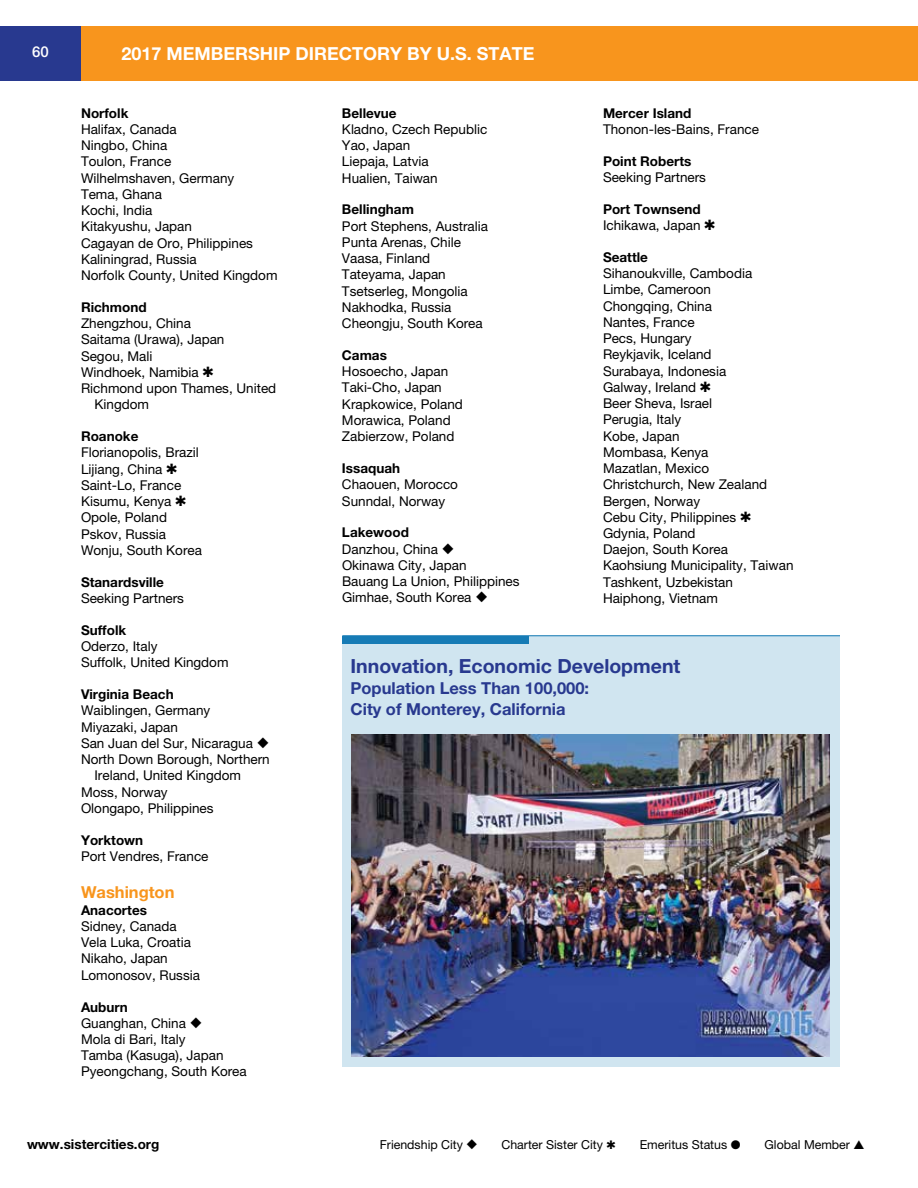
<style>
.page{position:relative;width:918px;height:1188px;background:#fff}
.page>*{position:absolute;margin:0;border:0;box-sizing:border-box;transform-origin:0 0}
.t1{font:700 19.5px "Helvetica Neue LT Std";color:#28398f}
.t2{font:700 18px "Helvetica Neue LT Std";color:#fff}
.t3{font:700 16.5px/21px "Helvetica Neue LT Std";color:#28398f}
.t4{font:700 16.5px "Helvetica Neue LT Std";color:#f8951d}
.t5{font:500 15px "Helvetica Neue LT Std";color:#fff}
.t6{font:13.5px/16.2px "Helvetica Neue LT Std";color:#000}
.t7{font:700 13.5px "Helvetica Neue LT Std";color:#000}
.t8{font:12.3px "Helvetica Neue LT Std";color:#000}
.s1{font-weight:700}
</style>
<div class="page">
<div style="left:0;top:26px;width:918px;height:55px;background:#f8951d"></div>
<div style="left:0;top:26px;width:81px;height:55px;background:#28398f"></div>
<div style="left:342px;top:635px;width:498px;height:432px;background:#d0e5f0"></div>
<div style="left:342px;top:636px;width:187px;height:8px;background:#167bb5"></div>
<hr style="left:342px;top:635px;width:498px;height:1px;background:#167bb5">
<img style="left:352px;top:735px;width:478px;height:321px">
<p class="t5" style="left:32px;top:43px;width:18px">60</p>
<h2 class="t2" style="left:122px;top:43px;width:415px">2017 MEMBERSHIP DIRECTORY BY U.S. STATE</h2>
<p class="t7" style="left:81px;top:104px;width:49px">Norfolk</p>
<p class="t6" style="left:81px;top:121px;width:198px">Halifax, Canada<br>Ningbo, China<br>Toulon, France<br>Wilhelmshaven, Germany<br>Tema, Ghana<br>Kochi, India<br>Kitakyushu, Japan<br>Cagayan de Oro, Philippines<br>Kaliningrad, Russia<br>Norfolk County, United Kingdom</p>
<p class="t7" style="left:81px;top:299px;width:67px">Richmond</p>
<p class="t6" style="left:81px;top:315px;width:112px">Zhengzhou, China</p>
<p class="t6" style="left:81px;top:331px;width:145px">Saitama (Urawa), Japan</p>
<p class="t6" style="left:81px;top:348px;width:73px">Segou, Mali</p>
<p class="t6" style="left:81px;top:364px;width:119px">Windhoek, Namibia</p>
<p class="t6" style="left:81px;top:380px;width:197px">Richmond upon Thames, United</p>
<p class="t6" style="left:94px;top:396px;width:56px">Kingdom</p>
<p class="t7" style="left:81px;top:428px;width:59px">Roanoke</p>
<p class="t6" style="left:81px;top:444px;width:123px">Florianopolis, Brazil<br>Lijiang, China<br>Saint-Lo, France<br>Kisumu, Kenya<br>Opole, Poland<br>Pskov, Russia<br>Wonju, South Korea</p>
<p class="t7" style="left:81px;top:574px;width:84px">Stanardsville</p>
<p class="t6" style="left:81px;top:590px;width:105px">Seeking Partners</p>
<p class="t7" style="left:81px;top:622px;width:47px">Suffolk</p>
<p class="t6" style="left:81px;top:638px;width:149px">Oderzo, Italy<br>Suffolk, United Kingdom</p>
<p class="t7" style="left:81px;top:686px;width:94px">Virginia Beach</p>
<p class="t6" style="left:81px;top:702px;width:131px">Waiblingen, Germany</p>
<p class="t6" style="left:81px;top:719px;width:99px">Miyazaki, Japan</p>
<p class="t6" style="left:81px;top:735px;width:190px">San Juan del Sur, Nicaragua ◆</p>
<p class="t6" style="left:81px;top:751px;width:190px">North Down Borough, Northern</p>
<p class="t6" style="left:94px;top:767px;width:148px">Ireland, United Kingdom</p>
<p class="t6" style="left:81px;top:783px;width:88px">Moss, Norway</p>
<p class="t6" style="left:81px;top:800px;width:134px">Olongapo, Philippines</p>
<p class="t7" style="left:81px;top:831px;width:64px">Yorktown</p>
<p class="t6" style="left:81px;top:848px;width:129px">Port Vendres, France</p>
<p class="t4" style="left:81px;top:882px;width:95px">Washington</p>
<p class="t7" style="left:81px;top:902px;width:68px">Anacortes</p>
<p class="t6" style="left:81px;top:918px;width:121px">Sidney, Canada<br>Vela Luka, Croatia<br>Nikaho, Japan<br>Lomonosov, Russia</p>
<p class="t6" style="left:81px;top:998px;width:167px"><span class="s1">Auburn<br></span>Guanghan, China ◆<br>Mola di Bari, Italy<br>Tamba (Kasuga), Japan<br>Pyeongchang, South Korea</p>
<p class="t7" style="left:342px;top:104px;width:56px">Bellevue</p>
<p class="t6" style="left:342px;top:121px;width:147px">Kladno, Czech Republic<br>Yao, Japan<br>Liepaja, Latvia<br>Hualien, Taiwan</p>
<p class="t7" style="left:342px;top:201px;width:73px">Bellingham</p>
<p class="t6" style="left:342px;top:218px;width:148px">Port Stephens, Australia<br>Punta Arenas, Chile<br>Vaasa, Finland<br>Tateyama, Japan<br>Tsetserleg, Mongolia<br>Nakhodka, Russia<br>Cheongju, South Korea</p>
<p class="t7" style="left:342px;top:347px;width:46px">Camas</p>
<p class="t6" style="left:342px;top:363px;width:123px">Hosoecho, Japan<br>Taki-Cho, Japan<br>Krapkowice, Poland<br>Morawica, Poland<br>Zabierzow, Poland</p>
<p class="t7" style="left:342px;top:460px;width:60px">Issaquah</p>
<p class="t6" style="left:342px;top:476px;width:118px">Chaouen, Morocco<br>Sunndal, Norway</p>
<p class="t6" style="left:342px;top:524px;width:179px"><span class="s1">Lakewood<br></span>Danzhou, China ◆<br>Okinawa City, Japan<br>Bauang La Union, Philippines<br>Gimhae, South Korea ◆</p>
<p class="t7" style="left:603px;top:104px;width:90px">Mercer Island</p>
<p class="t6" style="left:603px;top:121px;width:158px">Thonon-les-Bains, France</p>
<p class="t7" style="left:603px;top:153px;width:90px">Point Roberts</p>
<p class="t6" style="left:603px;top:169px;width:105px">Seeking Partners</p>
<p class="t7" style="left:603px;top:201px;width:99px">Port Townsend</p>
<p class="t6" style="left:603px;top:217px;width:99px">Ichikawa, Japan</p>
<p class="t7" style="left:603px;top:249px;width:46px">Seattle</p>
<p class="t6" style="left:603px;top:265px;width:192px">Sihanoukville, Cambodia<br>Limbe, Cameroon<br>Chongqing, China<br>Nantes, France<br>Pecs, Hungary<br>Reykjavik, Iceland<br>Surabaya, Indonesia<br>Galway, Ireland<br>Beer Sheva, Israel<br>Perugia, Italy<br>Kobe, Japan<br>Mombasa, Kenya<br>Mazatlan, Mexico<br>Christchurch, New Zealand<br>Bergen, Norway<br>Cebu City, Philippines<br>Gdynia, Poland<br>Daejon, South Korea<br>Kaohsiung Municipality, Taiwan<br>Tashkent, Uzbekistan<br>Haiphong, Vietnam</p>
<h1 class="t1" style="left:351px;top:654px;width:331px">Innovation, Economic Development</h1>
<p class="t3" style="left:351px;top:677px;width:240px">Population Less Than 100,000:<br>City of Monterey, California</p>
<p class="t7" style="left:27px;top:1136px;width:134px">www.sistercities.org</p>
<p class="t8" style="left:380px;top:1137px;width:99px">Friendship City ◆</p>
<p class="t8" style="left:501px;top:1137px;width:103px">Charter Sister City</p>
<p class="t8" style="left:640px;top:1137px;width:102px">Emeritus Status ●</p>
<p class="t8" style="left:765px;top:1137px;width:101px">Global Member ▲</p>
</div>
